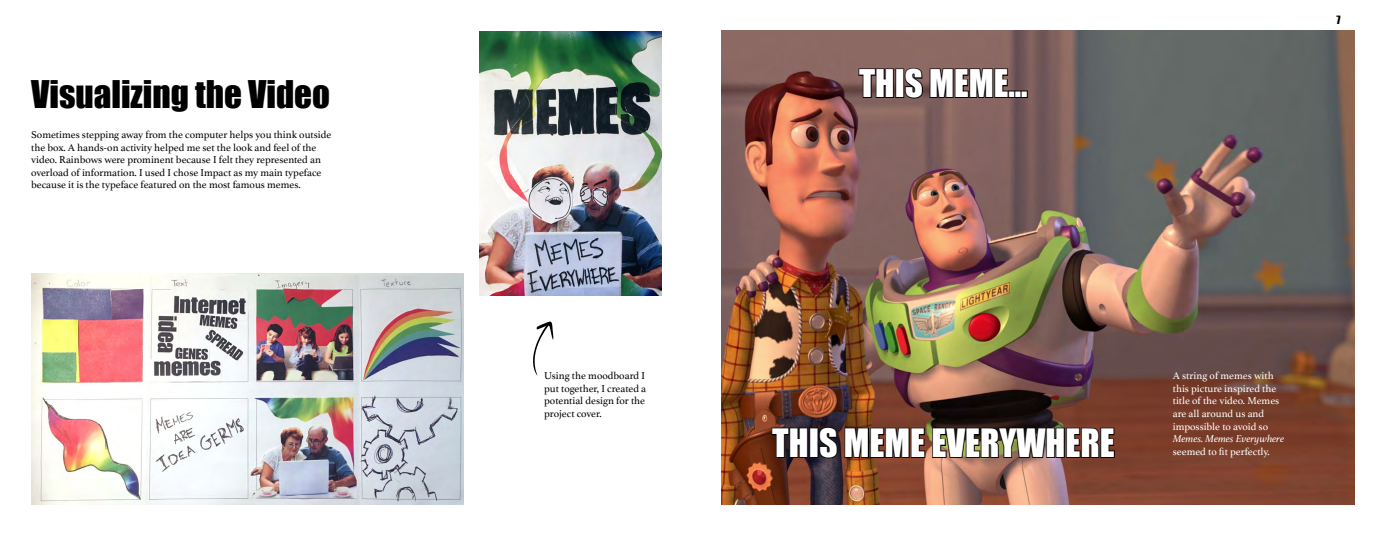
<style>
.page{position:relative;width:1386px;height:536px;background:#fff}
.page>*{position:absolute;margin:0;border:0;box-sizing:border-box;transform-origin:0 0}
.t1{font:35.88px "Impact";color:#fff}
.t2{font:35px "Impact";color:#000}
.t3{font:35px "Impact";color:#fff}
.t4{font:10.5px/12.6px "Athelas";color:#000}
.t5{font:10.5px/12.6px "Athelas";color:#fff}
.t6{font:italic 10.5px "Athelas";letter-spacing:-.005em;color:#fff}
.t7{font:10.5px "Impact";color:#000}
</style>
<div class="page">
<img style="left:31px;top:273px;width:432px;height:231px">
<img style="left:480px;top:32px;width:181px;height:263px">
<svg style="left:533px;top:321px;width:20px;height:54px"></svg>
<img style="left:722px;top:31px;width:632px;height:473px">
<svg style="left:858px;top:68px;width:37px;height:31px"></svg>
<div style="left:895px;top:68px;width:9px;height:30px;border:2px solid #000"></div>
<svg style="left:904px;top:52px;width:105px;height:48px;background:#684d49"></svg>
<div style="left:1008px;top:90px;width:7px;height:8px;border:2px solid #000"></div>
<div style="left:1015px;top:90px;width:6px;height:8px;border:2px solid #000"></div>
<div style="left:1021px;top:90px;width:7px;height:8px;border:2px solid #000"></div>
<svg style="left:771px;top:426px;width:38px;height:32px"></svg>
<div style="left:809px;top:427px;width:9px;height:30px;border:2px solid #000"></div>
<img style="left:818px;top:411px;width:298px;height:63px">
<h2 class="t2" style="left:31px;top:67px;width:300px">Visualizing the Video</h2>
<p class="t4" style="left:31px;top:128px;width:302px">Sometimes stepping away from the computer helps you think outside the box. A hands-on activity helped me set the look and feel of the video. Rainbows were prominent because I felt they represented an overload of information. I used I chose Impact as my main typeface because it is the typeface featured on the most famous memes.</p>
<h2 class="t3" style="left:859px;top:56px;width:170px">THIS MEME...</h2>
<p class="t7" style="left:1337px;top:11px;width:6px">7</p>
<p class="t4" style="left:544px;top:369px;width:103px">Using the moodboard I put together, I created a potential design for the project cover.</p>
<p class="t5" style="left:1173px;top:369px;width:108px">A string of memes with this picture inspired the title of the video. Memes are all around us and impossible to avoid so</p>
<p class="t6" style="left:1173px;top:430px;width:113px">Memes. Memes Everywhere</p>
<p class="t5" style="left:1173px;top:444px;width:99px">seemed to fit perfectly.</p>
<h1 class="t1" style="left:772px;top:415px;width:344px">THIS MEME EVERYWHERE</h1>
</div>
